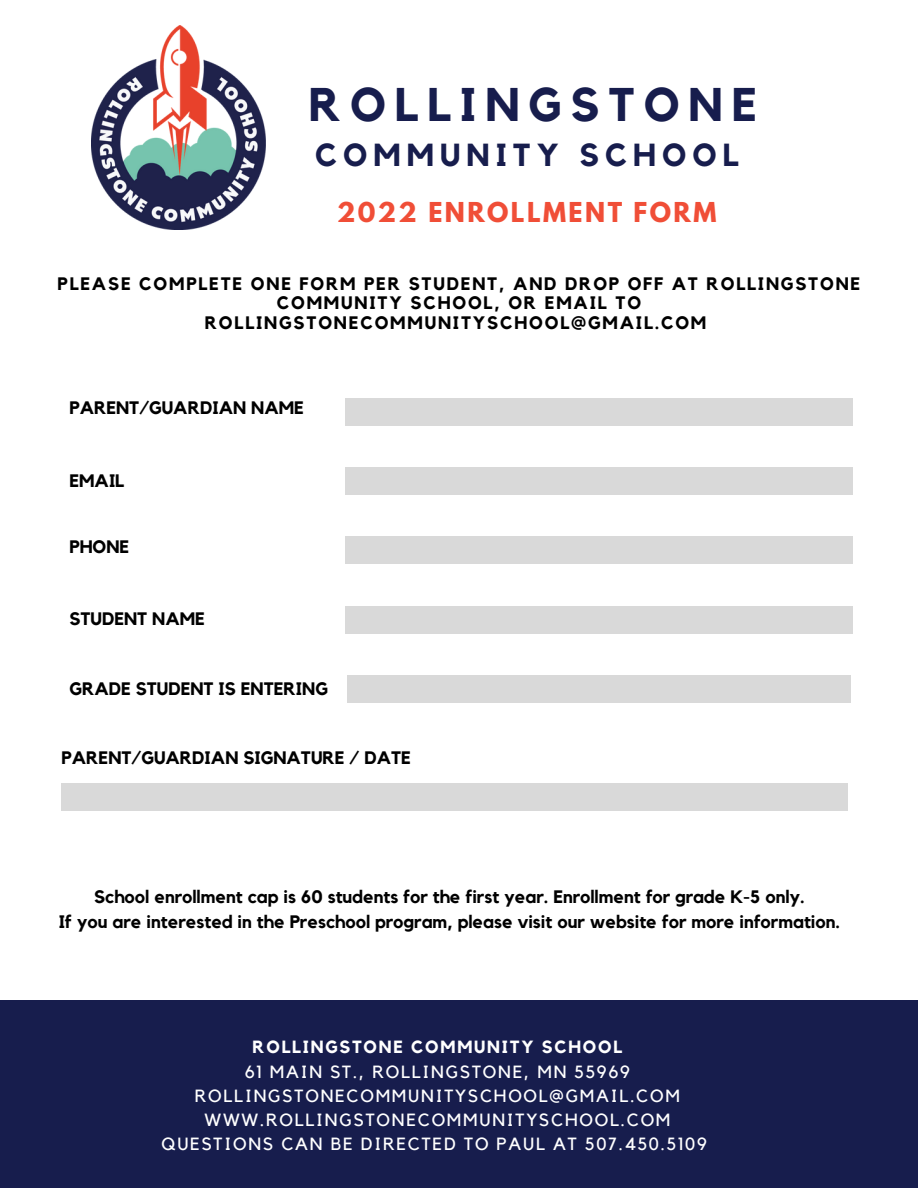
<style>
.page{position:relative;width:918px;height:1188px;background:#fff}
.page>*{position:absolute;margin:0;border:0;box-sizing:border-box;transform-origin:0 0}
.t1{font:700 47.1px "Kollektif";letter-spacing:.19em;color:#171d4d}
.t2{font:700 31.8px "Kollektif";letter-spacing:.19em;color:#171d4d}
.t3{font:700 24.3px "League Spartan";letter-spacing:.1em;color:#f04e37}
.t4{font:700 18px "Kollektif";color:#000}
.t5{font:700 18px/19.2px "Kollektif";letter-spacing:.1em;color:#000;text-align:center}
.t6{font:17.55px/24.2px "Kollektif";letter-spacing:.1em;color:#fff;text-align:center}
.t7{font:700 17.55px "Kollektif";letter-spacing:.1em;color:#fff}
</style>
<div class="page">
<div style="left:0;top:1000px;width:918px;height:188px;background:#171d4d"></div>
<img style="left:92px;top:25px;width:173px;height:204px">
<div style="left:346px;top:398px;width:507px;height:27px;background:#d9d9d9"></div>
<div style="left:346px;top:468px;width:507px;height:27px;background:#d9d9d9"></div>
<div style="left:346px;top:537px;width:507px;height:27px;background:#d9d9d9"></div>
<div style="left:346px;top:606px;width:507px;height:27px;background:#d9d9d9"></div>
<div style="left:347px;top:675px;width:504px;height:27px;background:#d9d9d9"></div>
<div style="left:62px;top:784px;width:504px;height:27px;background:#d9d9d9"></div>
<div style="left:344px;top:784px;width:504px;height:27px;background:#d9d9d9"></div>
<p class="t1" style="left:309px;top:83px;width:450px">ROLLINGSTONE</p>
<p class="t2" style="left:315px;top:140px;width:425px">COMMUNITY SCHOOL</p>
<p class="t3" style="left:337px;top:200px;width:381px">2022 ENROLLMENT FORM</p>
<p class="t5" style="left:58px;top:275px;width:804px">PLEASE COMPLETE ONE FORM PER STUDENT, AND DROP OFF AT ROLLINGSTONE<br>COMMUNITY SCHOOL, OR EMAIL TO<br>ROLLINGSTONECOMMUNITYSCHOOL@GMAIL.COM</p>
<p class="t4" style="left:69px;top:400px;width:236px">PARENT/GUARDIAN NAME</p>
<p class="t4" style="left:69px;top:472px;width:56px">EMAIL</p>
<p class="t4" style="left:69px;top:538px;width:61px">PHONE</p>
<p class="t4" style="left:69px;top:611px;width:137px">STUDENT NAME</p>
<p class="t4" style="left:69px;top:681px;width:260px">GRADE STUDENT IS ENTERING</p>
<p class="t4" style="left:62px;top:749px;width:351px">PARENT/GUARDIAN SIGNATURE / DATE</p>
<p class="t4" style="left:94px;top:889px;width:712px">School enrollment cap is 60 students for the first year. Enrollment for grade K-5 only.</p>
<p class="t4" style="left:59px;top:914px;width:783px">If you are interested in the Preschool program, please visit our website for more information.</p>
<p class="t7" style="left:253px;top:1039px;width:371px">ROLLINGSTONE COMMUNITY SCHOOL</p>
<p class="t6" style="left:245px;top:1060px;width:387px">61 MAIN ST., ROLLINGSTONE, MN 55969</p>
<p class="t6" style="left:195px;top:1084px;width:486px">ROLLINGSTONECOMMUNITYSCHOOL@GMAIL.COM<br>WWW.ROLLINGSTONECOMMUNITYSCHOOL.COM</p>
<p class="t6" style="left:162px;top:1133px;width:547px">QUESTIONS CAN BE DIRECTED TO PAUL AT 507.450.5109</p>
</div>
